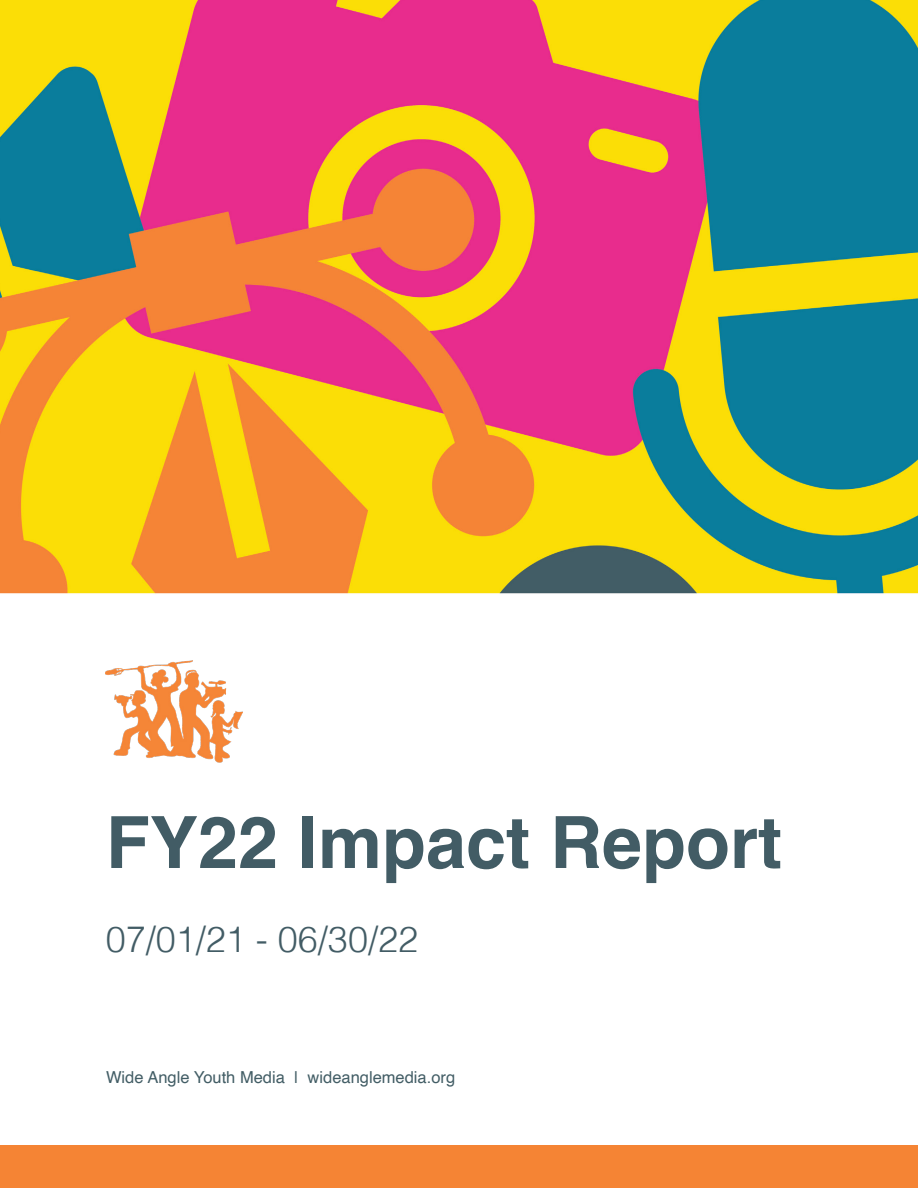
<style>
.page{position:relative;width:918px;height:1188px;background:#fff}
.page>*{position:absolute;margin:0;border:0;box-sizing:border-box;transform-origin:0 0}
.t1{font:700 72px "Helvetica";color:#425c65}
.t2{font:300 36px "Helvetica";color:#425c65}
.t3{font:16.5px "Helvetica";color:#425d65}
</style>
<div class="page">
<img style="left:0;top:0;width:918px;height:675px">
<img style="left:106px;top:660px;width:137px;height:103px">
<div style="left:901px;top:600px;width:17px;height:588px;background:#fff"></div>
<div style="left:0;top:1145px;width:918px;height:43px;background:#f58434"></div>
<h1 class="t1" style="left:106px;top:799px;width:678px">FY22 Impact Report</h1>
<h2 class="t2" style="left:106px;top:909px;width:314px">07/01/21 - 06/30/22</h2>
<p class="t3" style="left:106px;top:1065px;width:351px">Wide Angle Youth Media | wideanglemedia.org</p>
</div>
